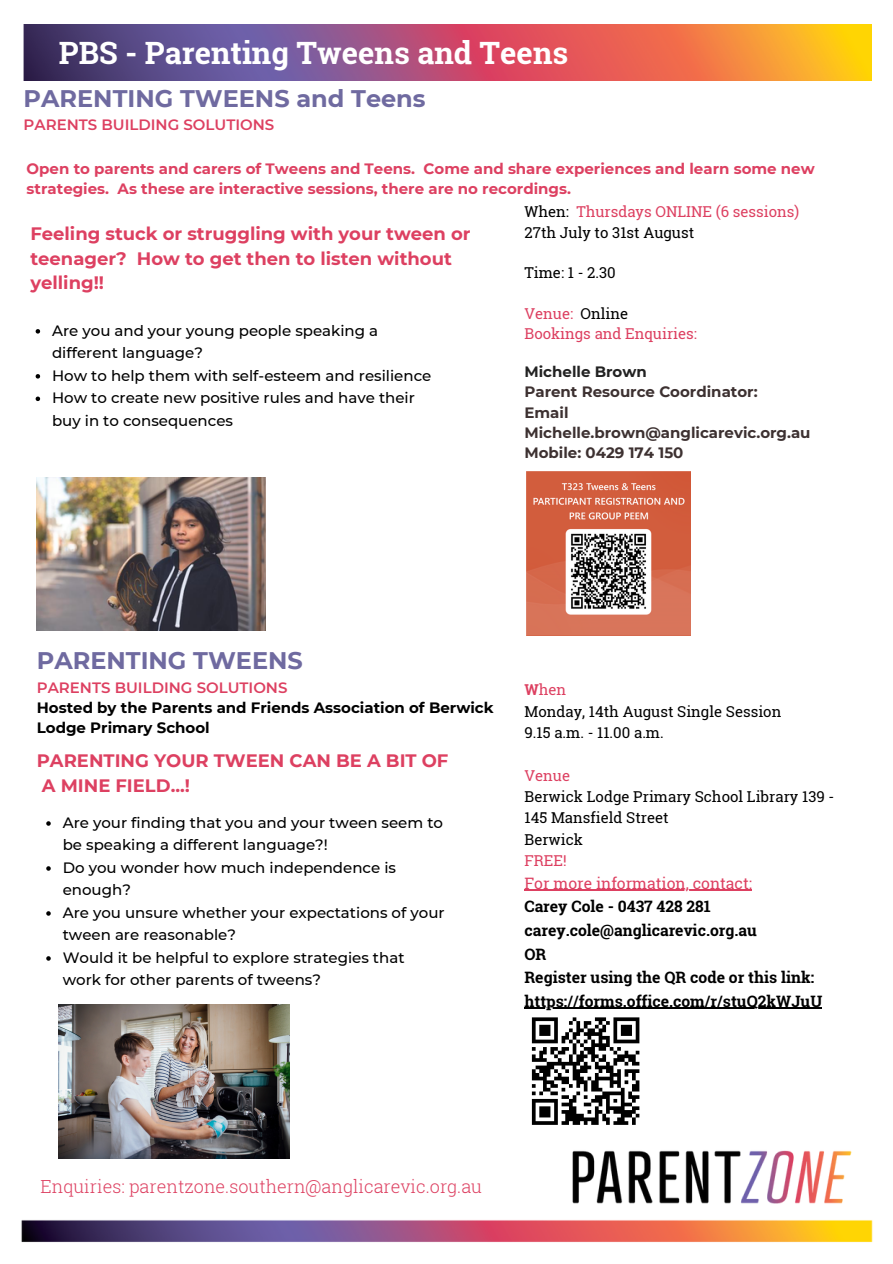
<style>
.page{position:relative;width:893px;height:1264px;background:#fff}
.page>*{position:absolute;margin:0;border:0;box-sizing:border-box;transform-origin:0 0}
.t1{font:700 30.75px "Roboto Slab";color:#fff}
.t2{font:700 24px "Montserrat";color:#6f6aa0}
.t3{font:700 18px/24.8px "Montserrat";color:#dd4061}
.t4{font:300 18px "Roboto Slab";color:#dd4061}
.t5{font:700 15.75px "Roboto Slab";color:#000}
.t6{font:15.75px "Roboto Slab";color:#dd4061}
.t7{font:500 15px/22.5px "Montserrat";color:#000}
.t8{font:15px/21.3px "Roboto Slab";color:#000}
.t9{font:700 15px/20.2px "Montserrat";color:#dd4061}
.t10{font:700 15px/20.2px "Montserrat";color:#3d3131}
.t11{font:15px "Roboto Slab";color:#dd4061}
.t12{font:700 15px/20.2px "Montserrat";color:#000}
.t13{font:600 15px "Montserrat";color:#dd4061}
.t14{font:700 15px "Montserrat";color:#222}
.s1{color:#000}
.s2{font-weight:700}
</style>
<div class="page">
<img style="left:21px;top:1114px;width:852px;height:128px">
<img style="left:24px;top:24px;width:847px;height:57px">
<div style="left:524px;top:1009px;width:122px;height:123px;background:#fff"></div>
<svg style="left:531px;top:1017px;width:109px;height:108px"></svg>
<img style="left:37px;top:477px;width:228px;height:153px">
<img style="left:59px;top:1004px;width:230px;height:154px">
<img style="left:526px;top:471px;width:165px;height:164px">
<svg style="left:46px;top:821px;width:5px;height:4px"></svg>
<svg style="left:46px;top:866px;width:5px;height:4px"></svg>
<svg style="left:46px;top:911px;width:5px;height:4px"></svg>
<svg style="left:46px;top:956px;width:5px;height:4px"></svg>
<hr style="left:524px;top:889px;width:228px;height:2px;background:#dd4061">
<hr style="left:524px;top:1007px;width:298px;height:2px;background:#000">
<svg style="left:36px;top:329px;width:4px;height:4px"></svg>
<svg style="left:36px;top:374px;width:4px;height:4px"></svg>
<svg style="left:36px;top:396px;width:4px;height:5px"></svg>
<p class="t1" style="left:59px;top:32px;width:511px">PBS - Parenting Tweens and Teens</p>
<p class="t2" style="left:24px;top:83px;width:403px">PARENTING TWEENS and Teens</p>
<p class="t13" style="left:24px;top:116px;width:252px">PARENTS BUILDING SOLUTIONS</p>
<p class="t9" style="left:27px;top:158px;width:789px">Open to parents and carers of Tweens and Teens. Come and share experiences and learn some new strategies. As these are interactive sessions, there are no recordings.</p>
<p class="t3" style="left:30px;top:221px;width:441px">Feeling stuck or struggling with your tween or teenager? How to get then to listen without yelling!!</p>
<p class="t7" style="left:52px;top:319px;width:327px">Are you and your young people speaking a different language?</p>
<p class="t7" style="left:52px;top:364px;width:381px">How to help them with self-esteem and resilience</p>
<p class="t7" style="left:52px;top:386px;width:364px">How to create new positive rules and have their buy in to consequences</p>
<p class="t11" style="left:524px;top:202px;width:276px"><span class="s1">When:</span> Thursdays ONLINE (6 sessions)</p>
<p class="t8" style="left:524px;top:221px;width:171px">27th July to 31st August</p>
<p class="t8" style="left:524px;top:261px;width:93px">Time: 1 - 2.30</p>
<p class="t11" style="left:524px;top:303px;width:105px">Venue: <span class="s1">Online</span></p>
<p class="t11" style="left:524px;top:323px;width:174px">Bookings and Enquiries:</p>
<p class="t14" style="left:524px;top:362px;width:124px">Michelle Brown</p>
<p class="t10" style="left:524px;top:382px;width:235px">Parent Resource Coordinator:</p>
<p class="t10" style="left:524px;top:402px;width:287px">Email<br>Michelle.brown@anglicarevic.org.au</p>
<p class="t10" style="left:524px;top:442px;width:160px">Mobile: 0429 174 150</p>
<p class="t2" style="left:37px;top:645px;width:267px">PARENTING TWEENS</p>
<p class="t13" style="left:37px;top:678px;width:252px">PARENTS BUILDING SOLUTIONS</p>
<p class="t12" style="left:37px;top:697px;width:458px">Hosted by the Parents and Friends Association of Berwick<br>Lodge Primary School</p>
<p class="t3" style="left:37px;top:748px;width:413px">PARENTING YOUR TWEEN CAN BE A BIT OF</p>
<p class="t3" style="left:42px;top:772px;width:149px">A MINE FIELD...!</p>
<p class="t7" style="left:63px;top:811px;width:382px">Are your finding that you and your tween seem to be speaking a different language?!</p>
<p class="t7" style="left:63px;top:856px;width:335px">Do you wonder how much independence is enough?</p>
<p class="t7" style="left:63px;top:901px;width:383px">Are you unsure whether your expectations of your tween are reasonable?</p>
<p class="t7" style="left:63px;top:946px;width:343px">Would it be helpful to explore strategies that work for other parents of tweens?</p>
<p class="t11" style="left:524px;top:679px;width:43px"><span class="s2">W</span>hen</p>
<p class="t8" style="left:524px;top:700px;width:258px">Monday, 14th August Single Session</p>
<p class="t8" style="left:524px;top:721px;width:141px">9.15 a.m. - 11.00 a.m.</p>
<p class="t11" style="left:524px;top:765px;width:47px">Venue</p>
<p class="t8" style="left:524px;top:785px;width:311px">Berwick Lodge Primary School Library 139 -<br>145 Mansfield Street</p>
<p class="t8" style="left:524px;top:828px;width:60px">Berwick</p>
<p class="t11" style="left:524px;top:850px;width:44px">FREE!</p>
<p class="t6" style="left:524px;top:872px;width:229px">For more information, contact:</p>
<p class="t5" style="left:524px;top:895px;width:188px">Carey Cole - 0437 428 281</p>
<p class="t5" style="left:524px;top:919px;width:234px">carey.cole@anglicarevic.org.au</p>
<p class="t5" style="left:524px;top:943px;width:23px">OR</p>
<p class="t5" style="left:524px;top:966px;width:291px">Register using the QR code or this link:</p>
<p class="t5" style="left:524px;top:990px;width:299px">https://forms.office.com/r/stuQ2kWJuU</p>
<p class="t4" style="left:41px;top:1173px;width:443px">Enquiries: parentzone.southern@anglicarevic.org.au</p>
</div>
